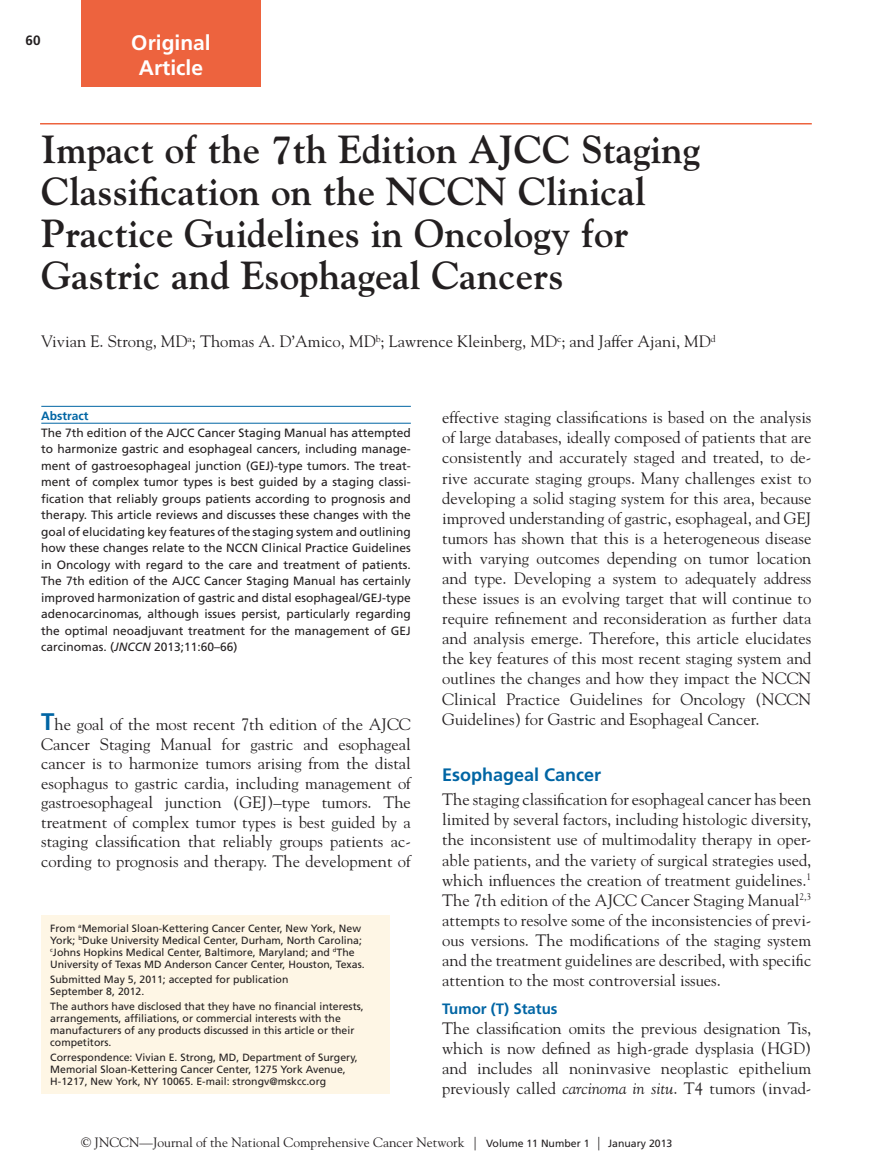
<style>
.page{position:relative;width:878px;height:1175px;background:#fff}
.page>*{position:absolute;margin:0;border:0;box-sizing:border-box;transform-origin:0 0}
.OAT{font:700 39px/42px "Goudy Std";color:#231f20}
.t1{font:700 21px/25.2px "Frutiger LT Std";color:#fff;text-align:center}
.t2{font:700 18px "Frutiger LT Std";color:#0065a4}
.TXT__opening_para{font:16.5px/20.1px "Goudy Std";color:#231f20;text-align:justify}
.TXT__flush{font:16.5px/20.1px "Goudy Std";color:#231f20;text-align:justify}
.OAA{font:16.5px "Goudy Std";color:#231f20}
.t3{font:700 15px "Frutiger LT Std";color:#0065a4}
.t4{font:13.5px "Goudy Std";color:#231f20}
.t5{font:700 13.5px "Frutiger LT Std";color:#231f20}
.ABS{font:12px/16.5px "Frutiger LT Std";color:#231f20;text-align:justify}
.ABS_Header{font:700 12px "Frutiger LT Std";color:#0065a4}
.OFN4{font:10.5px/12px "Frutiger LT Std";color:#231f20}
.OFN1{font:10.5px/12px "Frutiger LT Std";color:#231f20}
.OFN2{font:10.5px/12px "Frutiger LT Std";color:#231f20}
.s1{font-style:italic}
.s2{font-family:"Frutiger LT Std";font-weight:700;font-size:24px;color:#0065a4}
.s3{font-family:"Frutiger LT Std";font-size:10.5px}
</style>
<div class="page">
<div style="left:81px;top:0;width:179px;height:87px;background:#ed633e"></div>
<hr style="left:40px;top:123px;width:771px;height:1px;background:#ed633e">
<hr style="left:41px;top:406px;width:370px;height:1px;background:#0065a4">
<hr style="left:41px;top:423px;width:370px;height:1px;background:#0065a4">
<div style="left:41px;top:915px;width:348px;height:179px;background:#fef6e5"></div>
<p class="t5" style="left:26px;top:32px;width:17px">60</p>
<p class="t1" style="left:131px;top:30px;width:81px">Original<br>Article</p>
<p class="OAT" style="left:41px;top:128px;width:660px">Impact of the 7th Edition AJCC Staging Classification on the NCCN Clinical Practice Guidelines in Oncology for Gastric and Esophageal Cancers</p>
<p class="OAA" style="left:41px;top:331px;width:676px">Vivian E. Strong, MD<sup>a</sup>; Thomas A. D’Amico, MD<sup>b</sup>; Lawrence Kleinberg, MD<sup>c</sup>; and Jaffer Ajani, MD<sup>d</sup></p>
<p class="ABS_Header" style="left:41px;top:409px;width:49px">Abstract</p>
<p class="ABS" style="left:41px;top:424px;width:371px">The 7th edition of the AJCC Cancer Staging Manual has attempted to harmonize gastric and esophageal cancers, including manage&shy;ment of gastroesophageal junction (GEJ)-type tumors. The treat&shy;ment of complex tumor types is best guided by a staging classi&shy;fication that reliably groups patients according to prognosis and therapy. This article reviews and discusses these changes with the goal of elucidating key features of the staging system and outlining how these changes relate to the NCCN Clinical Practice Guidelines in Oncology with regard to the care and treatment of patients.<br>The 7th edition of the AJCC Cancer Staging Manual has certainly improved harmonization of gastric and distal esophageal/GEJ-type adenocarcinomas, although issues persist, particularly regarding the optimal neoadjuvant treatment for the management of GEJ carcinomas. (<span class="s1">JNCCN</span> 2013;11:60–66)</p>
<p class="TXT__opening_para" style="left:41px;top:714px;width:371px;line-height:19.5px"><span class="s2">T</span>he goal of the most recent 7th edition of the AJCC Cancer Staging Manual for gastric and esophageal cancer is to harmonize tumors arising from the distal esophagus to gastric cardia, including management of gastroesophageal junction (GEJ)–type tumors. The treatment of complex tumor types is best guided by a staging classification that reliably groups patients ac&shy;cording to prognosis and therapy. The development of</p>
<p class="OFN1" style="left:50px;top:922px;width:316px">From <sup>a</sup>Memorial Sloan-Kettering Cancer Center, New York, New York; <sup>b</sup>Duke University Medical Center, Durham, North Carolina; <sup>c</sup>Johns Hopkins Medical Center, Baltimore, Maryland; and <sup>d</sup>The University of Texas MD Anderson Cancer Center, Houston, Texas.</p>
<p class="OFN2" style="left:50px;top:973px;width:240px">Submitted May 5, 2011; accepted for publication<br>September 8, 2012.</p>
<p class="OFN4" style="left:50px;top:1000px;width:315px">The authors have disclosed that they have no financial interests, arrangements, affiliations, or commercial interests with the manufacturers of any products discussed in this article or their competitors.</p>
<p class="OFN4" style="left:50px;top:1051px;width:309px">Correspondence: Vivian E. Strong, MD, Department of Surgery,<br>Memorial Sloan-Kettering Cancer Center, 1275 York Avenue,<br>H-1217, New York, NY 10065. E-mail: strongv@mskcc.org</p>
<p class="TXT__opening_para" style="left:442px;top:407px;width:371px">effective staging classifications is based on the analysis of large databases, ideally composed of patients that are consistently and accurately staged and treated, to de&shy;rive accurate staging groups. Many challenges exist to developing a solid staging system for this area, because improved understanding of gastric, esophageal, and GEJ tumors has shown that this is a heterogeneous disease with varying outcomes depending on tumor location and type. Developing a system to adequately address these issues is an evolving target that will continue to require refinement and reconsideration as further data and analysis emerge. Therefore, this article elucidates the key features of this most recent staging system and outlines the changes and how they impact the NCCN Clinical Practice Guidelines for Oncology (NCCN Guidelines) for Gastric and Esophageal Cancer.</p>
<h1 class="t2" style="left:442px;top:764px;width:161px">Esophageal Cancer</h1>
<p class="TXT__flush" style="left:442px;top:789px;width:371px">The staging classification for esophageal cancer has been limited by several factors, including histologic diversity, the inconsistent use of multimodality therapy in oper&shy;able patients, and the variety of surgical strategies used, which influences the creation of treatment guidelines.<sup>1<br></sup>The 7th edition of the AJCC Cancer Staging Manual<sup>2,3 </sup>attempts to resolve some of the inconsistencies of previ&shy;ous versions. The modifications of the staging system and the treatment guidelines are described, with specific attention to the most controversial issues.</p>
<h2 class="t3" style="left:442px;top:999px;width:117px">Tumor (T) Status</h2>
<p class="TXT__flush" style="left:442px;top:1017px;width:370px">The classification omits the previous designation Tis, which is now defined as high-grade dysplasia (HGD) and includes all noninvasive neoplastic epithelium previously called <span class="s1">carcinoma in situ</span>. T4 tumors (invad-</p>
<p class="t4" style="left:81px;top:1134px;width:593px">© JNCCN—Journal of the National Comprehensive Cancer Network | <span class="s3">Volume 11 Number 1</span> | <span class="s3">January 2013</span></p>
</div>
